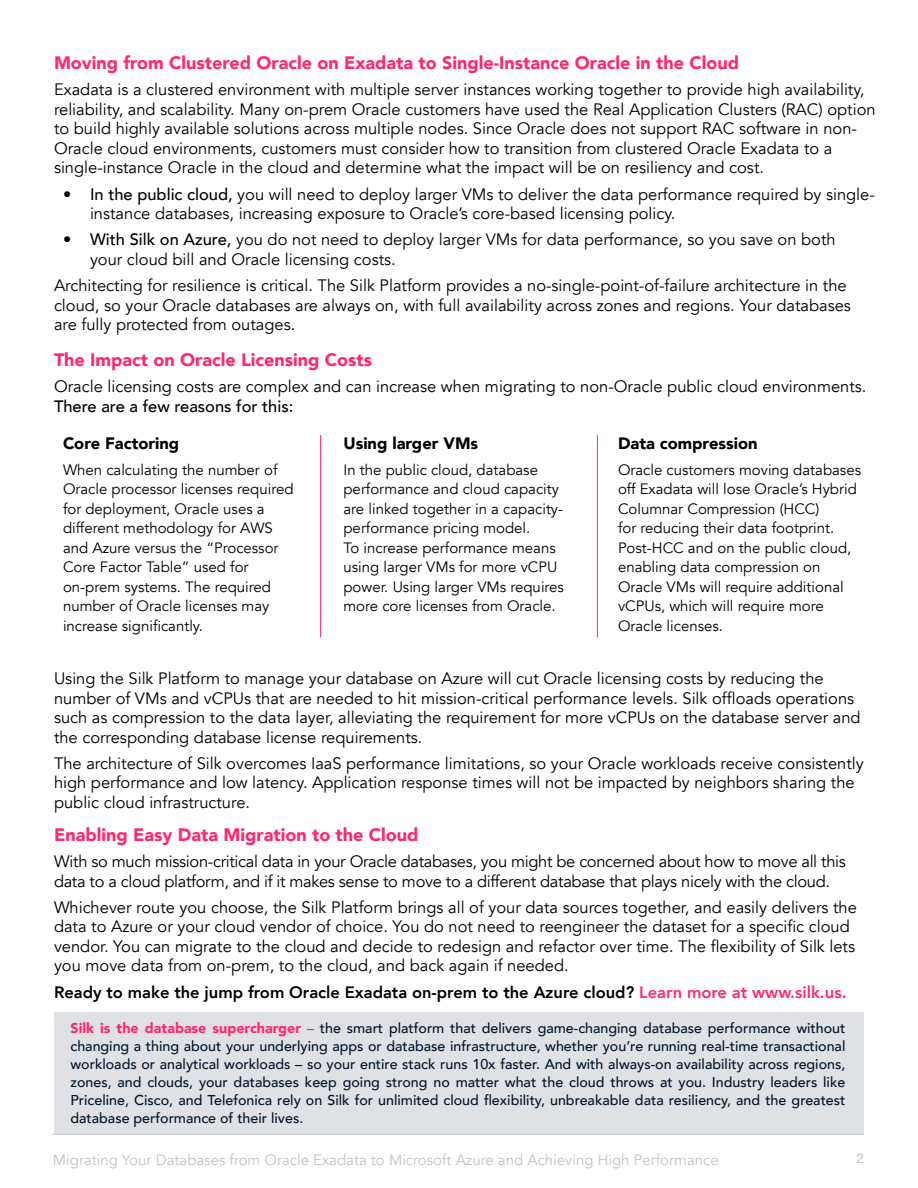
<style>
.page{position:relative;width:918px;height:1188px;background:#fff}
.page>*{position:absolute;margin:0;border:0;box-sizing:border-box;transform-origin:0 0}
.Heading_1{font:900 18px "Avenir";color:#ff286e}
.Paragraph_Style_1{font:16.5px/19.5px "Avenir";color:#000}
.Paragraph_Style_1-2{font:16.5px/19.5px "Avenir";letter-spacing:-.02em;color:#000}
.Paragraph_Style_1-3{font:800 16.5px "Avenir";color:#000}
.Paragraph_Style_1-4{font:900 16.5px "Avenir";color:#000}
.Paragraph_Style_1-5{font:15px/19.5px "Avenir";color:#000}
.t1{font:15px "Avenir";color:#c1c3c9}
.t2{font:500 14.25px/18px "Avenir";color:#00142a;text-align:justify}
.t3{font:13.5px "Helvetica Neue";color:#c1c3c9}
.s1{font-weight:500}
.s2{color:#ff286e}
.s3{font-weight:900;color:#ff286e}
</style>
<div class="page">
<hr style="left:53px;top:1134px;width:811px;height:1px;background:#c1c3c9">
<div style="left:54px;top:1012px;width:810px;height:122px;background:#e0e1e4"></div>
<hr style="left:320px;top:435px;width:1px;height:203px;background:#ff286e">
<hr style="left:597px;top:435px;width:1px;height:203px;background:#ff286e">
<p class="Heading_1" style="left:54px;top:47px;width:687px">Moving from Clustered Oracle on Exadata to Single-Instance Oracle in the Cloud</p>
<p class="Paragraph_Style_1" style="left:54px;top:80px;width:823px">Exadata is a clustered environment with multiple server instances working together to provide high availability, reliability, and scalability. Many on-prem Oracle customers have used the Real Application Clusters (RAC) option to build highly available solutions across multiple nodes. Since Oracle does not support RAC software in non-Oracle cloud environments, customers must consider how to transition from clustered Oracle Exadata to a single-instance Oracle in the cloud and determine what the impact will be on resiliency and cost.</p>
<p class="Paragraph_Style_1" style="left:90px;top:184px;width:786px;text-indent:-27px"><span class="s1">• In the public cloud,</span> you will need to deploy larger VMs to deliver the data performance required by single&shy;instance databases, increasing exposure to Oracle’s core-based licensing policy.</p>
<p class="Paragraph_Style_1" style="left:90px;top:230px;width:747px;text-indent:-27px"><span class="s1">• With Silk on Azure,</span> you do not need to deploy larger VMs for data performance, so you save on both your cloud bill and Oracle licensing costs.</p>
<p class="Paragraph_Style_1" style="left:54px;top:276px;width:798px">Architecting for resilience is critical. The Silk Platform provides a no-single-point-of-failure architecture in the cloud, so your Oracle databases are always on, with full availability across zones and regions. Your databases are fully protected from outages.</p>
<p class="Heading_1" style="left:54px;top:344px;width:320px">The Impact on Oracle Licensing Costs</p>
<p class="Paragraph_Style_1" style="left:54px;top:377px;width:814px">Oracle licensing costs are complex and can increase when migrating to non-Oracle public cloud environments.<br><span class="s1">There are a few reasons for this:</span></p>
<p class="Paragraph_Style_1-4" style="left:63px;top:429px;width:118px">Core Factoring</p>
<p class="Paragraph_Style_1-5" style="left:63px;top:460px;width:232px">When calculating the number of<br>Oracle processor licenses required for deployment, Oracle uses a different methodology for AWS and Azure versus the “Processor<br>Core Factor Table” used for on-prem systems. The required number of Oracle licenses may increase significantly.</p>
<p class="Paragraph_Style_1-4" style="left:344px;top:429px;width:136px">Using larger VMs</p>
<p class="Paragraph_Style_1-5" style="left:344px;top:460px;width:222px">In the public cloud, database performance and cloud capacity are linked together in a capacity&shy;performance pricing model.<br>To increase performance means using larger VMs for more vCPU power. Using larger VMs requires more core licenses from Oracle.</p>
<p class="Paragraph_Style_1-4" style="left:618px;top:429px;width:141px">Data compression</p>
<p class="Paragraph_Style_1-5" style="left:618px;top:460px;width:245px">Oracle customers moving databases off Exadata will lose Oracle’s Hybrid<br>Columnar Compression (HCC)<br>for reducing their data footprint.<br>Post-HCC and on the public cloud, enabling data compression on<br>Oracle VMs will require additional vCPUs, which will require more<br>Oracle licenses.</p>
<p class="Paragraph_Style_1" style="left:54px;top:669px;width:808px">Using the Silk Platform to manage your database on Azure will cut Oracle licensing costs by reducing the number of VMs and vCPUs that are needed to hit mission-critical performance levels. Silk offloads operations such as compression to the data layer, alleviating the requirement for more vCPUs on the database server and the corresponding database license requirements.</p>
<p class="Paragraph_Style_1" style="left:54px;top:754px;width:811px">The architecture of Silk overcomes IaaS performance limitations, so your Oracle workloads receive consistently high performance and low latency. Application response times will not be impacted by neighbors sharing the public cloud infrastructure.</p>
<p class="Heading_1" style="left:54px;top:819px;width:366px">Enabling Easy Data Migration to the Cloud</p>
<p class="Paragraph_Style_1-2" style="left:54px;top:852px;width:793px">With so much mission-critical data in your Oracle databases, you might be concerned about how to move all this data to a cloud platform, and if it makes sense to move to a different database that plays nicely with the cloud.</p>
<p class="Paragraph_Style_1" style="left:54px;top:898px;width:804px">Whichever route you choose, the Silk Platform brings all of your data sources together, and easily delivers the data to Azure or your cloud vendor of choice. You do not need to reengineer the dataset for a specific cloud vendor. You can migrate to the cloud and decide to redesign and refactor over time. The flexibility of Silk lets you move data from on-prem, to the cloud, and back again if needed.</p>
<p class="Paragraph_Style_1-3" style="left:54px;top:979px;width:794px">Ready to make the jump from Oracle Exadata on-prem to the Azure cloud? <span class="s2">Learn more at www.silk.us.</span></p>
<p class="t2" style="left:70px;top:1018px;width:776px"><span class="s3">Silk is the database supercharger</span> <span class="s2">–</span> the smart platform that delivers game-changing database performance without changing a thing about your underlying apps or database infrastructure, whether you’re running real-time transactional workloads or analytical workloads – so your entire stack runs 10x faster. And with always-on availability across regions, zones, and clouds, your databases keep going strong no matter what the cloud throws at you. Industry leaders like Priceline, Cisco, and Telefonica rely on Silk for unlimited cloud flexibility, unbreakable data resiliency, and the greatest database performance of their lives.</p>
<p class="t1" style="left:53px;top:1151px;width:667px">Migrating Your Databases from Oracle Exadata to Microsoft Azure and Achieving High Performance</p>
<p class="t3" style="left:856px;top:1148px;width:9px">2</p>
</div>
